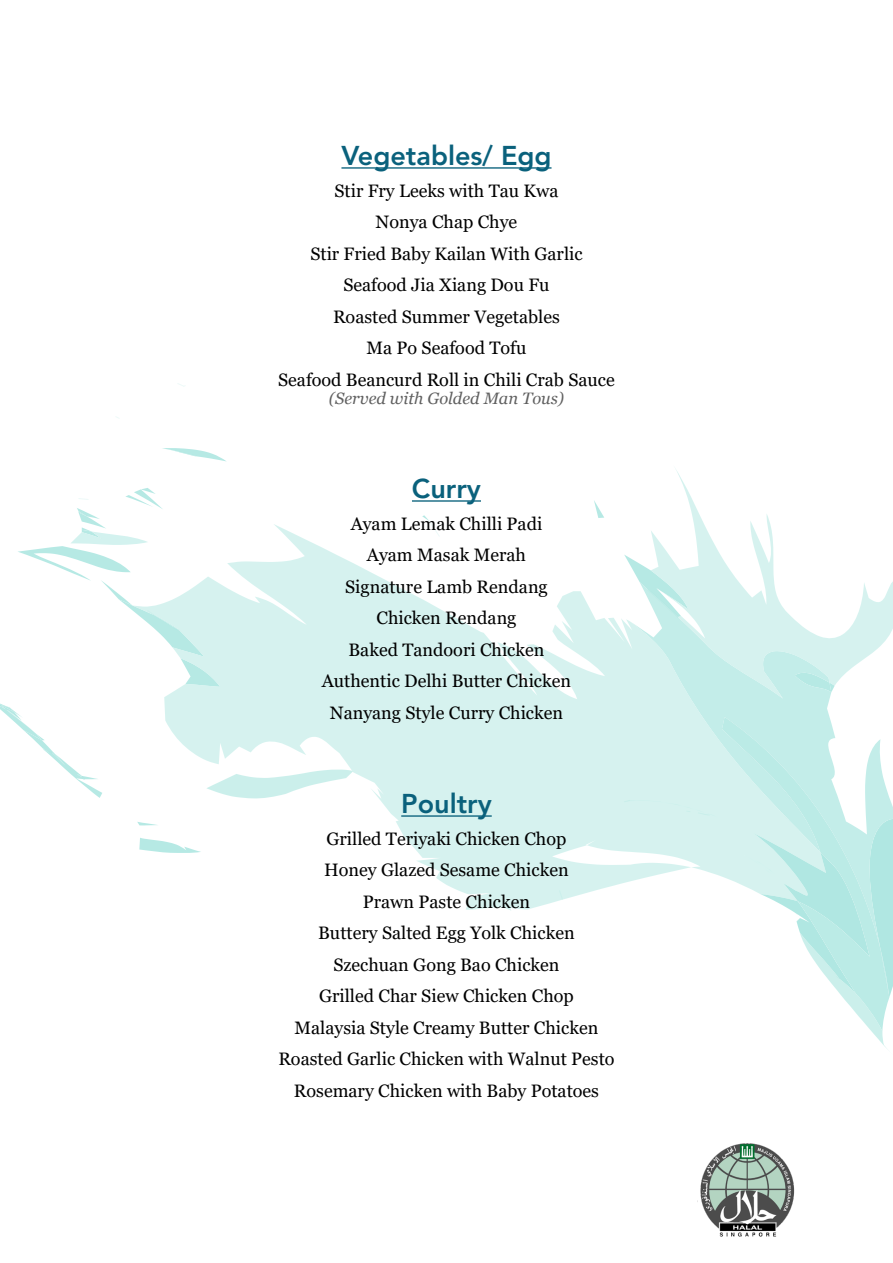
<style>
.page{position:relative;width:893px;height:1263px;background:#fff}
.page>*{position:absolute;margin:0;border:0;box-sizing:border-box;transform-origin:0 0}
.t1{font:800 27px "Avenir LT Std";color:#0a617c}
.t2{font:18px/31.5px "Georgia";color:#000;text-align:center}
.t3{font:italic 16.5px "Georgia";color:#606060}
</style>
<div class="page">
<svg style="left:422px;top:515px;width:9px;height:9px"></svg>
<svg style="left:0;top:703px;width:102px;height:95px"></svg>
<svg style="left:162px;top:448px;width:64px;height:13px"></svg>
<svg style="left:594px;top:500px;width:10px;height:18px"></svg>
<svg style="left:675px;top:468px;width:95px;height:56px"></svg>
<svg style="left:137px;top:524px;width:637px;height:387px;fill:#d6f2ef"></svg>
<svg style="left:206px;top:769px;width:148px;height:30px"></svg>
<svg style="left:560px;top:890px;width:6px;height:21px"></svg>
<svg style="left:18px;top:488px;width:202px;height:199px"></svg>
<svg style="left:624px;top:554px;width:269px;height:495px"></svg>
<hr style="left:341px;top:167px;width:210px;height:2px;background:#0a617c">
<hr style="left:412px;top:500px;width:69px;height:2px;background:#0a617c">
<hr style="left:401px;top:815px;width:91px;height:2px;background:#0a617c">
<img style="left:697px;top:1143px;width:98px;height:94px">
<h1 class="t1" style="left:341px;top:140px;width:212px">Vegetables/ Egg</h1>
<p class="t2" style="left:278px;top:175px;width:338px">Stir Fry Leeks with Tau Kwa<br>Nonya Chap Chye<br>Stir Fried Baby Kailan With Garlic<br>Seafood Jia Xiang Dou Fu<br>Roasted Summer Vegetables<br>Ma Po Seafood Tofu<br>Seafood Beancurd Roll in Chili Crab Sauce</p>
<p class="t3" style="left:329px;top:388px;width:237px">(Served with Golded Man Tous)</p>
<h1 class="t1" style="left:412px;top:473px;width:71px">Curry</h1>
<p class="t2" style="left:322px;top:508px;width:251px">Ayam Lemak Chilli Padi<br>Ayam Masak Merah<br>Signature Lamb Rendang<br>Chicken Rendang<br>Baked Tandoori Chicken<br>Authentic Delhi Butter Chicken<br>Nanyang Style Curry Chicken</p>
<h1 class="t1" style="left:401px;top:788px;width:92px">Poultry</h1>
<p class="t2" style="left:278px;top:823px;width:338px">Grilled Teriyaki Chicken Chop<br>Honey Glazed Sesame Chicken<br>Prawn Paste Chicken<br>Buttery Salted Egg Yolk Chicken<br>Szechuan Gong Bao Chicken<br>Grilled Char Siew Chicken Chop<br>Malaysia Style Creamy Butter Chicken<br>Roasted Garlic Chicken with Walnut Pesto<br>Rosemary Chicken with Baby Potatoes</p>
</div>
